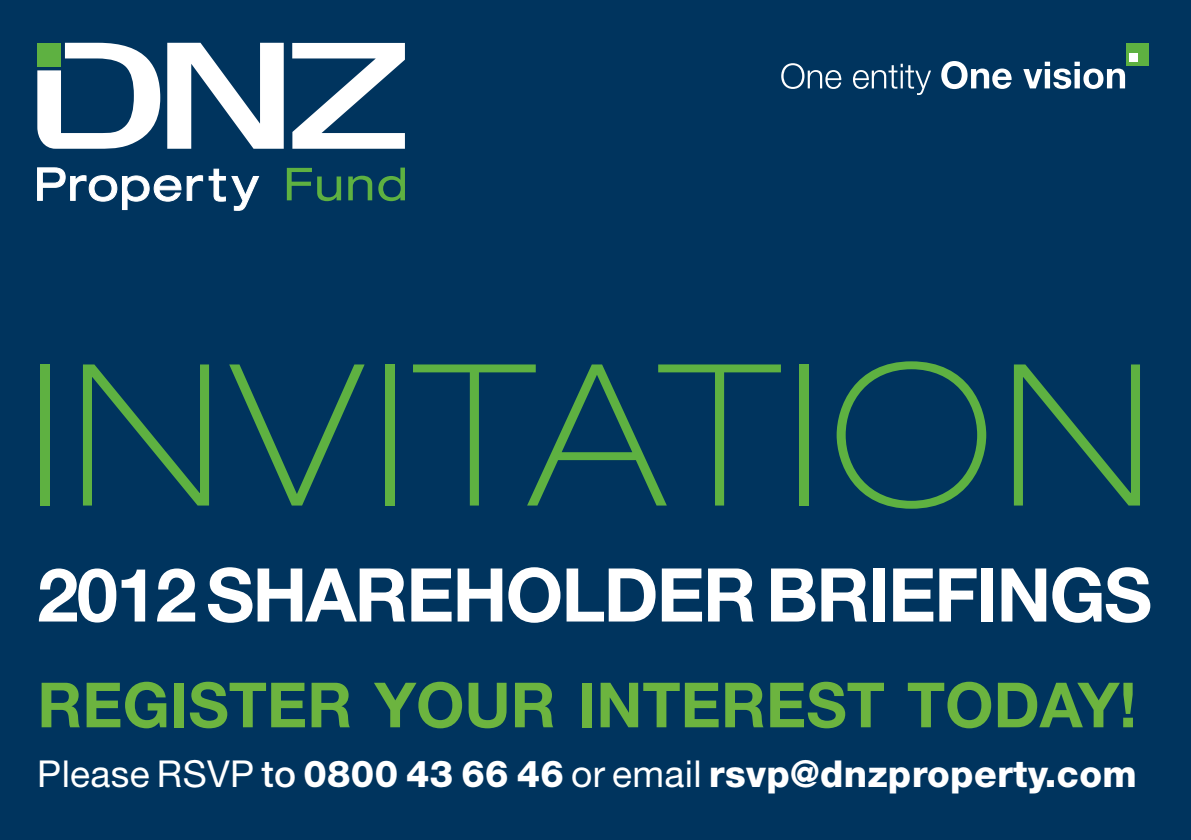
<style>
.page{position:relative;width:1191px;height:840px;background:#fff}
.page>*{position:absolute;margin:0;border:0;box-sizing:border-box;transform-origin:0 0}
.t1{font:100 expanded 197.4px "Helvetica Neue";letter-spacing:.05em;color:#5eb141}
.t2{font:700 74.2px "Helvetica Neue";letter-spacing:-.025em;color:#fff}
.t3{font:700 62.2px "Helvetica Neue";color:#6cb43f}
.t4{font:800 37px "Helvetica Neue";letter-spacing:.01em;color:#fff}
.s1{font-weight:400}
.s2{font-weight:500}
</style>
<div class="page">
<div style="left:0;top:0;width:1191px;height:839px;background:#00345e"></div>
<svg style="left:167px;top:43px;width:117px;height:106px"></svg>
<svg style="left:292px;top:43px;width:113px;height:106px"></svg>
<svg style="left:37px;top:43px;width:123px;height:106px"></svg>
<div style="left:37px;top:43px;width:24px;height:23px;background:#5eb141"></div>
<svg style="left:37px;top:167px;width:144px;height:43px"></svg>
<svg style="left:187px;top:175px;width:16px;height:26px"></svg>
<svg style="left:209px;top:168px;width:50px;height:43px"></svg>
<svg style="left:287px;top:168px;width:54px;height:33px"></svg>
<svg style="left:348px;top:175px;width:24px;height:25px"></svg>
<svg style="left:378px;top:167px;width:27px;height:34px"></svg>
<svg style="left:781px;top:61px;width:344px;height:34px"></svg>
<div style="left:1126px;top:43px;width:23px;height:22px;background:#5eb141"></div>
<div style="left:1129px;top:53px;width:8px;height:9px;background:#fff"></div>
<h1 class="t1" style="left:28px;top:317px;width:1125px">INVITATION</h1>
<h2 class="t2" style="left:37px;top:548px;width:1116px">2012 SHAREHOLDER BRIEFINGS</h2>
<h3 class="t3" style="left:37px;top:666px;width:82px">REGIS</h3>
<h3 class="t3" style="left:229px;top:666px;width:493px">TER YOUR INTERES</h3>
<h3 class="t3" style="left:846px;top:666px;width:145px">T TODA</h3>
<h3 class="t3" style="left:1077px;top:666px;width:60px">Y!</h3>
<p class="t4" style="left:37px;top:751px;width:1101px"><span class="s1">Please RSVP</span> <span class="s2">to</span> 0800 43 66 46 <span class="s1">or email</span> rsvp@dnzproperty.com</p>
</div>
